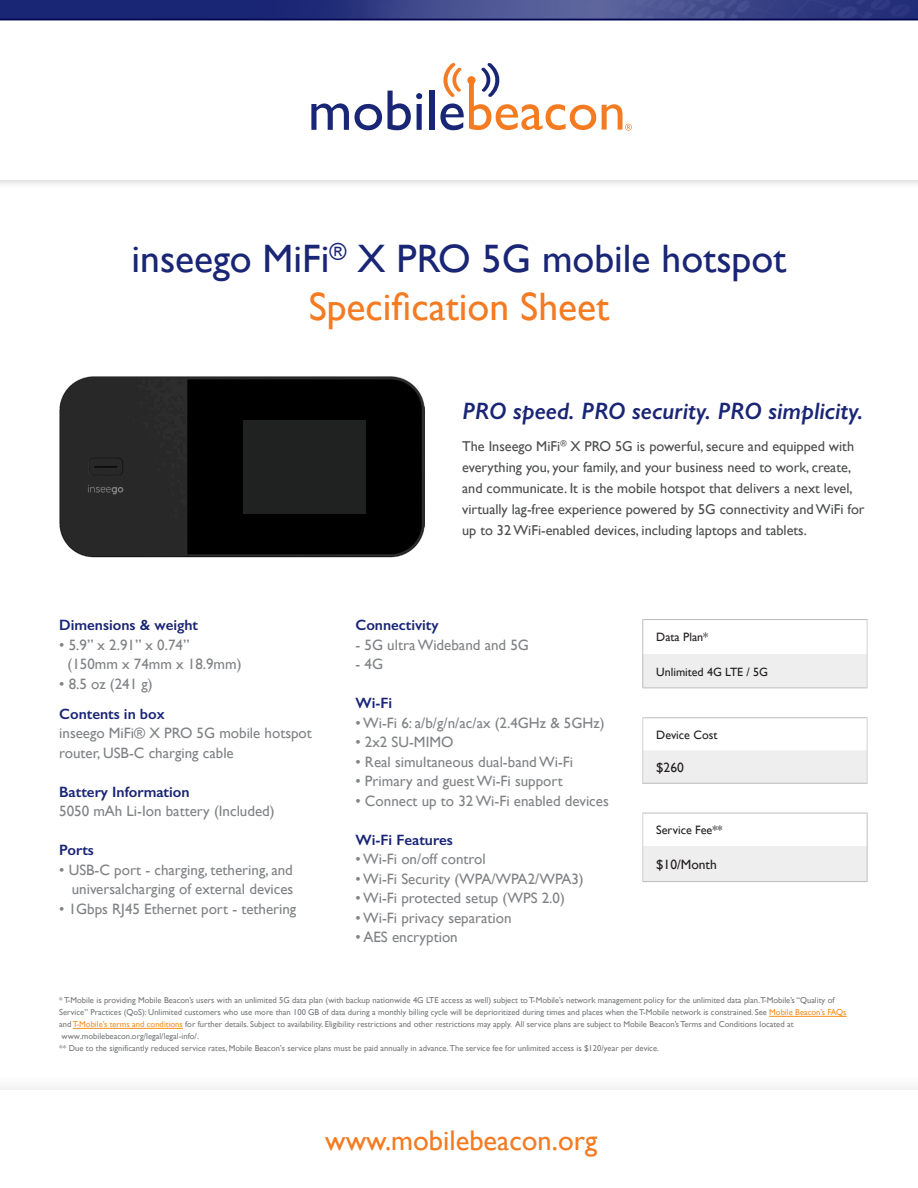
<style>
.page{position:relative;width:918px;height:1188px;background:#fff}
.page>*{position:absolute;margin:0;border:0;box-sizing:border-box;transform-origin:0 0}
.t1{font:39.6px "Gill Sans";color:#192575}
.t2{font:39.6px "Gill Sans";color:#f47b21}
.t3{font:28.5px "Gill Sans";color:#f47b21}
.t4{font:italic 600 23.85px "Gill Sans";color:#192575}
.t5{font:15px/19.5px "Gill Sans";color:#808285}
.t6{font:600 15px "Gill Sans";color:#192575}
.t7{font:14.25px/21px "Gill Sans";color:#4b4c4d}
.t8{font:13.5px "Gill Sans";color:#231f20}
.t9{font:12.15px "Gill Sans";color:#231f20}
.t10{font:12px "Gill Sans";color:#231f20}
.t11{font:8.55px/12px "Gill Sans";color:#76787b}
.s1{font-style:inherit}
.s2{color:#f68f1e}
</style>
<div class="page">
<div style="left:0;top:0;width:918px;height:190px;background:#231f20;opacity:.2"></div>
<div style="left:0;top:0;width:918px;height:179px;background:#fff"></div>
<svg style="left:0;top:0;width:918px;height:19px;background:#323c82"></svg>
<hr style="left:0;top:19px;width:918px;height:1px;background:#05074e">
<svg style="left:311px;top:91px;width:111px;height:39px"></svg>
<div style="left:429px;top:91px;width:5px;height:39px;background:#192575"></div>
<svg style="left:440px;top:63px;width:156px;height:67px"></svg>
<svg style="left:602px;top:104px;width:30px;height:27px"></svg>
<div style="left:643px;top:655px;width:224px;height:33px;background:#eeeeef"></div>
<hr style="left:643px;top:654px;width:224px;height:2px;background:#eeeeef">
<hr style="left:642px;top:619px;width:226px;height:1px;background:#bcbdc0">
<hr style="left:642px;top:620px;width:1px;height:35px;background:#bcbdc0">
<hr style="left:642px;top:655px;width:1px;height:33px;background:#bcbdc0">
<hr style="left:642px;top:688px;width:226px;height:1px;background:#bcbdc0">
<hr style="left:867px;top:620px;width:1px;height:35px;background:#d1d2d4">
<hr style="left:867px;top:655px;width:1px;height:33px;background:#d1d2d4">
<div style="left:643px;top:847px;width:224px;height:35px;background:#eeeeef"></div>
<hr style="left:643px;top:846px;width:224px;height:2px;background:#eeeeef">
<hr style="left:642px;top:813px;width:226px;height:1px;background:#bcbdc0">
<hr style="left:867px;top:813px;width:1px;height:34px;background:#bcbdc0">
<hr style="left:867px;top:847px;width:1px;height:34px;background:#bcbdc0">
<hr style="left:642px;top:881px;width:226px;height:1px;background:#bcbdc0">
<hr style="left:642px;top:813px;width:1px;height:34px;background:#d1d2d4">
<hr style="left:642px;top:847px;width:1px;height:34px;background:#d1d2d4">
<div style="left:643px;top:751px;width:224px;height:32px;background:#eeeeef"></div>
<hr style="left:643px;top:750px;width:224px;height:2px;background:#eeeeef">
<hr style="left:642px;top:717px;width:226px;height:1px;background:#bcbdc0">
<hr style="left:642px;top:783px;width:226px;height:1px;background:#bcbdc0">
<hr style="left:642px;top:718px;width:1px;height:33px;background:#d1d2d4">
<hr style="left:867px;top:718px;width:1px;height:33px;background:#d1d2d4">
<hr style="left:642px;top:751px;width:1px;height:32px;background:#d1d2d4">
<hr style="left:867px;top:751px;width:1px;height:32px;background:#d1d2d4">
<img style="left:59px;top:376px;width:366px;height:182px">
<div style="left:243px;top:420px;width:123px;height:94px;background:#202121"></div>
<div style="left:0;top:1073px;width:918px;height:115px;background:#fafafa"></div>
<div style="left:0;top:1090px;width:918px;height:98px;background:#fff"></div>
<hr style="left:769px;top:1016px;width:78px;height:1px;background:#f68f1e">
<hr style="left:73px;top:1028px;width:110px;height:1px;background:#f68f1e">
<p class="t1" style="left:132px;top:235px;width:656px">inseego MiFi<sup>®</sup> X PRO 5G mobile hotspot</p>
<p class="t2" style="left:309px;top:283px;width:302px">Specification Sheet</p>
<p class="t6" style="left:59px;top:616px;width:140px">Dimensions &amp; weight</p>
<p class="t5" style="left:59px;top:635px;width:132px">• 5.9” x 2.91” x 0.74”</p>
<p class="t5" style="left:68px;top:654px;width:176px">(150mm x 74mm x 18.9mm)</p>
<p class="t5" style="left:59px;top:674px;width:95px">• 8.5 oz (241 g)</p>
<p class="t6" style="left:59px;top:704px;width:107px">Contents in box</p>
<p class="t5" style="left:59px;top:723px;width:254px">inseego MiFi® X PRO 5G mobile hotspot router, USB-C charging cable</p>
<p class="t6" style="left:59px;top:782px;width:132px">Battery Information</p>
<p class="t5" style="left:59px;top:801px;width:217px">5050 mAh Li-Ion battery (Included)</p>
<p class="t6" style="left:59px;top:841px;width:36px">Ports</p>
<p class="t5" style="left:59px;top:860px;width:235px">• USB-C port - charging, tethering, and</p>
<p class="t5" style="left:72px;top:879px;width:223px">universalcharging of external devices</p>
<p class="t5" style="left:59px;top:899px;width:239px">• 1Gbps RJ45 Ethernet port - tethering</p>
<p class="t4" style="left:462px;top:397px;width:403px">PRO speed. PRO security. PRO simplicity.</p>
<p class="t7" style="left:462px;top:435px;width:404px">The Inseego MiFi<sup>®</sup> X PRO 5G is powerful, secure and equipped with everything you, your family, and your business need to work, create, and communicate. It is the mobile hotspot that delivers a next level, virtually lag-free experience powered by 5G connectivity and WiFi for up to 32 WiFi-enabled devices, including laptops and tablets.</p>
<p class="t6" style="left:356px;top:616px;width:85px">Connectivity</p>
<p class="t5" style="left:356px;top:635px;width:175px">- 5G ultra Wideband and 5G</p>
<p class="t5" style="left:356px;top:654px;width:29px">- 4G</p>
<p class="t6" style="left:356px;top:694px;width:38px">Wi-Fi</p>
<p class="t5" style="left:356px;top:713px;width:251px">• Wi-Fi 6: a/b/g/n/ac/ax (2.4GHz &amp; 5GHz)</p>
<p class="t5" style="left:356px;top:732px;width:100px">• 2x2 SU-MIMO</p>
<p class="t5" style="left:356px;top:752px;width:219px">• Real simultaneous dual-band Wi-Fi</p>
<p class="t5" style="left:356px;top:771px;width:209px">• Primary and guest Wi-Fi support</p>
<p class="t5" style="left:356px;top:791px;width:255px">• Connect up to 32 Wi-Fi enabled devices</p>
<p class="t6" style="left:356px;top:830px;width:99px">Wi-Fi Features</p>
<p class="t5" style="left:356px;top:849px;width:132px">• Wi-Fi on/off control</p>
<p class="t5" style="left:356px;top:869px;width:230px">• Wi-Fi Security (WPA/WPA2/WPA3)</p>
<p class="t5" style="left:356px;top:888px;width:211px">• Wi-Fi protected setup (WPS 2.0)</p>
<p class="t5" style="left:356px;top:908px;width:158px">• Wi-Fi privacy separation</p>
<p class="t5" style="left:356px;top:927px;width:104px">• AES encryption</p>
<p class="t9" style="left:656px;top:630px;width:54px">Data Plan*</p>
<p class="t10" style="left:656px;top:665px;width:113px">Unlimited 4G LTE / 5G</p>
<p class="t9" style="left:656px;top:727px;width:63px">Device Cost</p>
<p class="t8" style="left:656px;top:760px;width:29px">$260</p>
<p class="t9" style="left:656px;top:823px;width:68px">Service Fee**</p>
<p class="t8" style="left:656px;top:857px;width:62px">$<span class="s1">1</span>0/Month</p>
<p class="t11" style="left:59px;top:994px;width:789px">* T-Mobile is providing Mobile Beacon’s users with an unlimited 5G data plan (with backup nationwide 4G LTE access as well) subject to T-Mobile’s network management policy for the unlimited data plan. T-Mobile’s “Quality of Service” Practices (QoS): Unlimited customers who use more than 100 GB of data during a monthly billing cycle will be deprioritized during times and places when the T-Mobile network is constrained. See <span class="s2">Mobile Beacon’s FAQs </span>and <span class="s2">T-Mobile’s terms and conditions</span> for further details. Subject to availability. Eligibility restrictions and other restrictions may apply. All service plans are subject to Mobile Beacon’s Terms and Conditions located at www.mobilebeacon.org/legal/legal-info/.<br>** Due to the significantly reduced service rates, Mobile Beacon’s service plans must be paid annually in advance. <span class="s1">Th</span>e service fee for unlimited access is $<span class="s1">12</span>0/year per device.</p>
<p class="t3" style="left:325px;top:1124px;width:274px">www.mobilebeacon.org</p>
</div>
